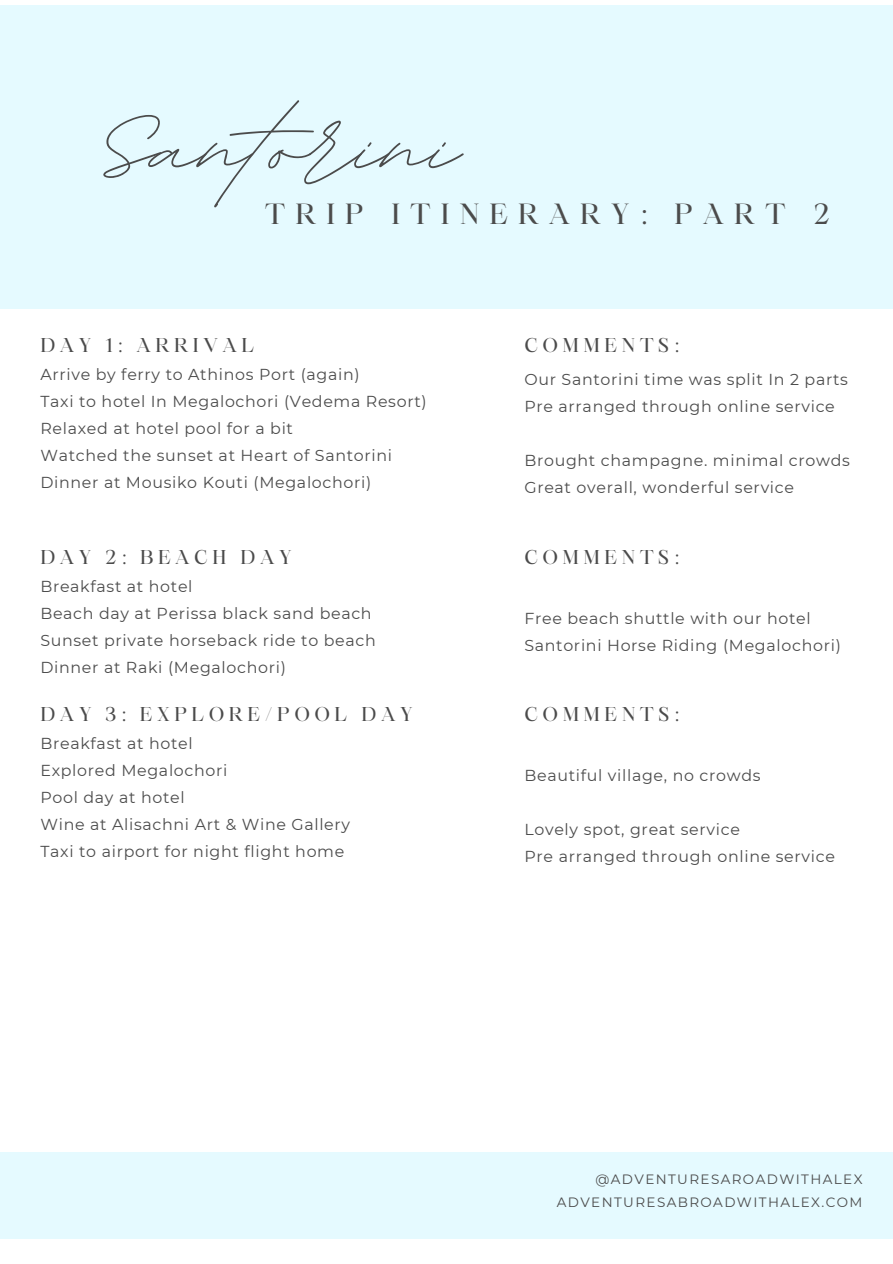
<style>
.page{position:relative;width:893px;height:1264px;background:#fff}
.page>*{position:absolute;margin:0;border:0;box-sizing:border-box;transform-origin:0 0}
.t1{font:158.1px "BD Script";color:#4b4b4b}
.t2{font:27.9px "Maharlika";letter-spacing:.36em;color:#4b4b4b}
.t3{font:19.2px "Maharlika";letter-spacing:.23em;color:#4b4b4b}
.t4{font:15.9px "Montserrat";letter-spacing:.045em;color:#4b4b4b}
.t5{font:13.5px "Montserrat";letter-spacing:.105em;color:#4b4b4b}
</style>
<div class="page">
<div style="left:0;top:1152px;width:892px;height:86px;background:#e5faff"></div>
<div style="left:0;top:5px;width:892px;height:304px;background:#e5faff"></div>
<p class="t1" style="left:99px;top:43px;width:362px">Santorini</p>
<p class="t2" style="left:265px;top:203px;width:566px">TRIP ITINERARY: PART 2</p>
<p class="t3" style="left:40px;top:337px;width:215px">DAY 1: ARRIVAL</p>
<p class="t3" style="left:524px;top:337px;width:156px">COMMENTS:</p>
<p class="t4" style="left:524px;top:369px;width:325px">Our Santorini time was split In 2 parts</p>
<p class="t4" style="left:524px;top:396px;width:312px">Pre arranged through online service</p>
<p class="t4" style="left:524px;top:450px;width:327px">Brought champagne. minimal crowds</p>
<p class="t4" style="left:524px;top:477px;width:271px">Great overall, wonderful service</p>
<p class="t4" style="left:40px;top:364px;width:321px">Arrive by ferry to Athinos Port (again)</p>
<p class="t4" style="left:40px;top:391px;width:388px">Taxi to hotel In Megalochori (Vedema Resort)</p>
<p class="t4" style="left:40px;top:418px;width:254px">Relaxed at hotel pool for a bit</p>
<p class="t4" style="left:40px;top:445px;width:353px">Watched the sunset at Heart of Santorini</p>
<p class="t4" style="left:40px;top:472px;width:332px">Dinner at Mousiko Kouti (Megalochori)</p>
<p class="t3" style="left:40px;top:549px;width:252px">DAY 2: BEACH DAY</p>
<p class="t3" style="left:524px;top:549px;width:156px">COMMENTS:</p>
<p class="t4" style="left:40px;top:576px;width:154px">Breakfast at hotel</p>
<p class="t4" style="left:40px;top:603px;width:333px">Beach day at Perissa black sand beach</p>
<p class="t4" style="left:40px;top:630px;width:337px">Sunset private horseback ride to beach</p>
<p class="t4" style="left:40px;top:657px;width:247px">Dinner at Raki (Megalochori)</p>
<p class="t4" style="left:524px;top:608px;width:288px">Free beach shuttle with our hotel</p>
<p class="t4" style="left:524px;top:635px;width:318px">Santorini Horse Riding (Megalochori)</p>
<p class="t3" style="left:40px;top:706px;width:373px">DAY 3: EXPLORE/POOL DAY</p>
<p class="t3" style="left:524px;top:706px;width:156px">COMMENTS:</p>
<p class="t4" style="left:40px;top:733px;width:154px">Breakfast at hotel</p>
<p class="t4" style="left:40px;top:760px;width:188px">Explored Megalochori</p>
<p class="t4" style="left:40px;top:787px;width:146px">Pool day at hotel</p>
<p class="t4" style="left:40px;top:814px;width:311px">Wine at Alisachni Art &amp; Wine Gallery</p>
<p class="t4" style="left:40px;top:841px;width:305px">Taxi to airport for night flight home</p>
<p class="t4" style="left:524px;top:765px;width:237px">Beautiful village, no crowds</p>
<p class="t4" style="left:524px;top:819px;width:217px">Lovely spot, great service</p>
<p class="t4" style="left:524px;top:846px;width:312px">Pre arranged through online service</p>
<p class="t5" style="left:595px;top:1170px;width:268px">@ADVENTURESAROADWITHALEX</p>
<p class="t5" style="left:557px;top:1193px;width:307px">ADVENTURESABROADWITHALEX.COM</p>
</div>
